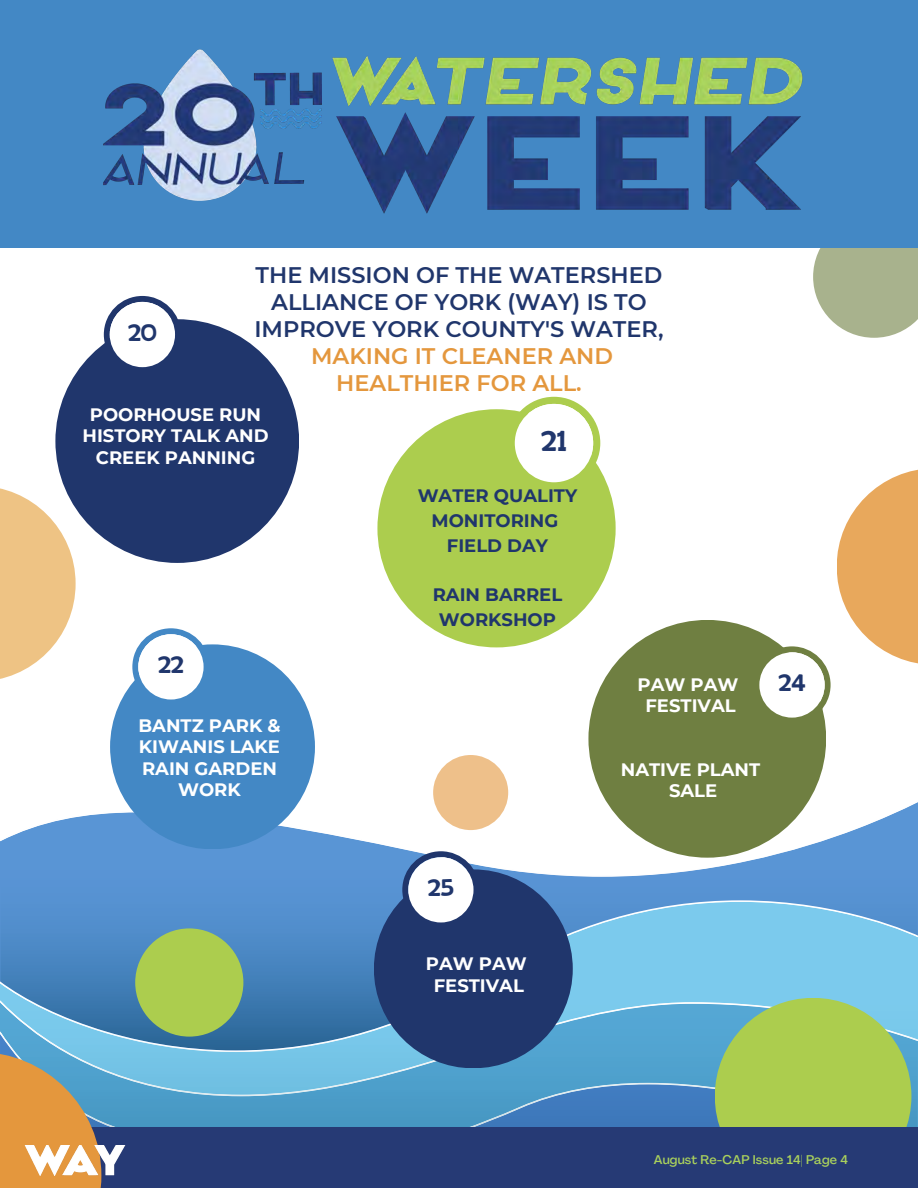
<style>
.page{position:relative;width:918px;height:1188px;background:#fff}
.page>*{position:absolute;margin:0;border:0;box-sizing:border-box;transform-origin:0 0}
.t1{font:28.8px "Marty Two";color:#20366c}
.t2{font:24px "Marty Two";color:#20366c}
.t3{font:600 22.5px/27px "Montserrat";color:#20366c;text-align:center}
.t4{font:600 22.5px/27px "Montserrat";color:#e4973d;text-align:center}
.t5{font:700 18px/21.3px "Montserrat";color:#fff;text-align:center}
.t6{font:700 18px/24.8px "Montserrat";color:#20366c;text-align:center}
.t7{font:500 12.45px "Agrandir";letter-spacing:.01em;color:#aad15c}
</style>
<div class="page">
<div style="left:0;top:877px;width:918px;height:23px;background:#5793d3"></div>
<img style="left:0;top:801px;width:918px;height:76px">
<img style="left:0;top:901px;width:918px;height:100px">
<img style="left:0;top:1001px;width:918px;height:31px">
<img style="left:0;top:1032px;width:918px;height:50px">
<img style="left:101px;top:1082px;width:817px;height:46px">
<div style="left:374px;top:869px;width:199px;height:199px;background:#20366c;border-radius:50%"></div>
<svg style="left:715px;top:998px;width:196px;height:130px;background:#a0c866"></svg>
<div style="left:0;top:1128px;width:918px;height:60px;background:#263a75"></div>
<svg style="left:0;top:1052px;width:101px;height:136px;background:#bb9965"></svg>
<img style="left:20px;top:1145px;width:106px;height:31px">
<svg style="left:813px;top:248px;width:105px;height:90px;background:#b2bb9a"></svg>
<div style="left:0;top:0;width:918px;height:248px;background:#4388c5"></div>
<img style="left:104px;top:49px;width:699px;height:165px">
<svg style="left:0;top:488px;width:76px;height:191px;fill:#eec384"></svg>
<svg style="left:837px;top:469px;width:81px;height:195px;fill:#e8a85c"></svg>
<div style="left:110px;top:644px;width:205px;height:205px;background:#4388c5;border-radius:50%"></div>
<svg style="left:132px;top:628px;width:78px;height:56px"></svg>
<div style="left:138px;top:634px;width:66px;height:66px;background:#fff;border-radius:50%"></div>
<div style="left:55px;top:319px;width:244px;height:244px;background:#20366c;border-radius:50%"></div>
<svg style="left:104px;top:296px;width:77px;height:72px"></svg>
<div style="left:110px;top:302px;width:65px;height:65px;background:#fff;border-radius:50%"></div>
<svg style="left:402px;top:851px;width:77px;height:72px"></svg>
<div style="left:408px;top:857px;width:66px;height:65px;background:#fff;border-radius:50%"></div>
<div style="left:588px;top:620px;width:238px;height:238px;background:#6f7f41;border-radius:50%"></div>
<svg style="left:781px;top:646px;width:50px;height:78px"></svg>
<div style="left:759px;top:652px;width:66px;height:66px;background:#fff;border-radius:50%"></div>
<div style="left:377px;top:409px;width:239px;height:238px;background:#accd4e;border-radius:50%"></div>
<svg style="left:508px;top:397px;width:92px;height:86px"></svg>
<div style="left:515px;top:404px;width:78px;height:78px;background:#fff;border-radius:50%"></div>
<div style="left:433px;top:755px;width:75px;height:75px;background:#eec08a;border-radius:50%"></div>
<div style="left:135px;top:928px;width:108px;height:109px;background:#accd4e;border-radius:50%"></div>
<h2 class="t2" style="left:128px;top:323px;width:30px">20</h2>
<p class="t3" style="left:254px;top:262px;width:411px">THE MISSION OF THE WATERSHED<br>ALLIANCE OF YORK (WAY) IS TO<br>IMPROVE YORK COUNTY'S WATER,</p>
<p class="t4" style="left:311px;top:343px;width:304px">MAKING IT CLEANER AND<br>HEALTHIER FOR ALL.</p>
<p class="t5" style="left:82px;top:404px;width:188px">POORHOUSE RUN<br>HISTORY TALK AND<br>CREEK PANNING</p>
<h2 class="t2" style="left:158px;top:655px;width:27px">22</h2>
<p class="t5" style="left:138px;top:715px;width:144px">BANTZ PARK &amp;<br>KIWANIS LAKE<br>RAIN GARDEN<br>WORK</p>
<h1 class="t1" style="left:541px;top:429px;width:27px">21</h1>
<p class="t6" style="left:418px;top:483px;width:161px">WATER QUALITY<br>MONITORING<br>FIELD DAY</p>
<p class="t6" style="left:433px;top:582px;width:131px">RAIN BARREL<br>WORKSHOP</p>
<h2 class="t2" style="left:428px;top:878px;width:27px">25</h2>
<p class="t5" style="left:426px;top:953px;width:102px">PAW PAW<br>FESTIVAL</p>
<p class="t5" style="left:638px;top:673px;width:102px">PAW PAW<br>FESTIVAL</p>
<h2 class="t2" style="left:778px;top:673px;width:29px">24</h2>
<p class="t5" style="left:621px;top:759px;width:141px">NATIVE PLANT<br>SALE</p>
<p class="t7" style="left:654px;top:1154px;width:196px">August Re-CAP Issue 14| Page 4</p>
</div>
